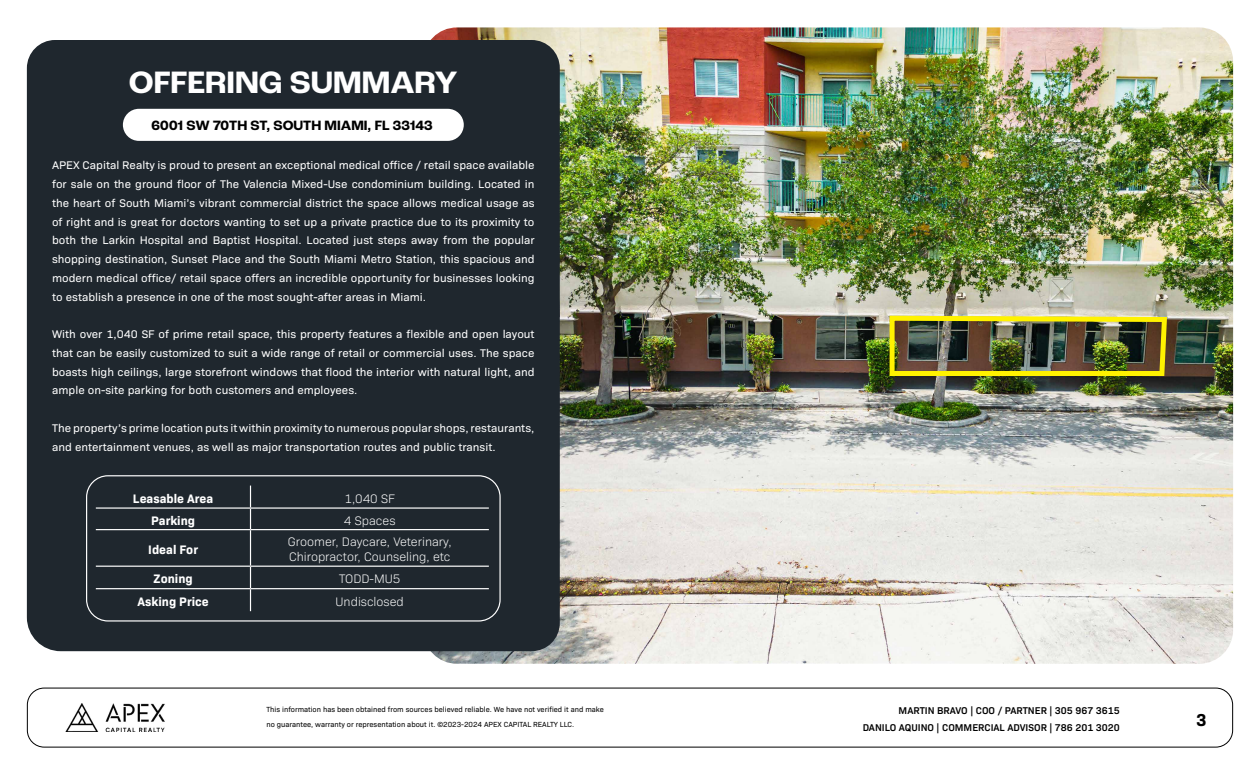
<style>
.page{position:relative;width:1260px;height:765px;background:#fff}
.page>*{position:absolute;margin:0;border:0;box-sizing:border-box;transform-origin:0 0}
.t1{font:700 32.5px "Roc Grotesk";color:#fff}
.t2{font:700 17.5px "Bio Sans";color:#000}
.t3{font:700 14.12px "Roc Grotesk";color:#000}
.t4{font:300 12.5px/15px "Bio Sans";color:#fff}
.t5{font:700 12.5px "Bio Sans";color:#fff}
.t6{font:11.25px/18.8px "Bio Sans";color:#fff;text-align:justify;scale:1.04 1}
.t7{font:600 10px/17.5px "Bio Sans";color:#000;text-align:right}
.t8{font:7.5px/15px "Bio Sans";color:#000}
</style>
<div class="page">
<div style="left:27px;top:688px;width:1206px;height:60px;border:1px solid #000;border-radius:17px"></div>
<img style="left:423px;top:27px;width:810px;height:637px">
<div style="left:27px;top:40px;width:533px;height:611px;background:#1f272e"></div>
<div style="left:123px;top:109px;width:341px;height:32px;background:#fff;border-radius:16px"></div>
<img style="left:887px;top:313px;width:283px;height:66px">
<div style="left:86px;top:475px;width:415px;height:147px;border:1px solid #fff;border-radius:21px"></div>
<hr style="left:96px;top:507px;width:155px;height:2px;background:#fff">
<hr style="left:251px;top:507px;width:238px;height:2px;background:#fff">
<svg style="left:250px;top:486px;width:1px;height:43px"></svg>
<hr style="left:96px;top:529px;width:155px;height:1px;background:#fff">
<hr style="left:251px;top:529px;width:238px;height:1px;background:#fff">
<hr style="left:250px;top:530px;width:1px;height:36px;background:#fff">
<hr style="left:96px;top:566px;width:155px;height:1px;background:#fff">
<hr style="left:251px;top:566px;width:238px;height:1px;background:#fff">
<hr style="left:96px;top:588px;width:155px;height:1px;background:#fff">
<hr style="left:251px;top:588px;width:238px;height:1px;background:#fff">
<svg style="left:250px;top:567px;width:1px;height:44px"></svg>
<h1 class="t1" style="left:129px;top:62px;width:331px">OFFERING SUMMARY</h1>
<p class="t3" style="left:152px;top:117px;width:283px">6001 SW 70TH ST, SOUTH MIAMI, FL 33143</p>
<p class="t6" style="left:52px;top:155px;width:465px">APEX Capital Realty is proud to present an exceptional medical office / retail space available for sale on the ground floor of The Valencia Mixed-Use condominium building. Located in the heart of South Miami’s vibrant commercial district the space allows medical usage as of right and is great for doctors wanting to set up a private practice due to its proximity to both the Larkin Hospital and Baptist Hospital. Located just steps away from the popular shopping destination, Sunset Place and the South Miami Metro Station, this spacious and modern medical office/ retail space offers an incredible opportunity for businesses looking to establish a presence in one of the most sought-after areas in Miami.</p>
<p class="t6" style="left:52px;top:324px;width:465px">With over 1,040 SF of prime retail space, this property features a flexible and open layout that can be easily customized to suit a wide range of retail or commercial uses. The space boasts high ceilings, large storefront windows that flood the interior with natural light, and ample on-site parking for both customers and employees.</p>
<p class="t6" style="left:52px;top:418px;width:465px">The property’s prime location puts it within proximity to numerous popular shops, restaurants, and entertainment venues, as well as major transportation routes and public transit.</p>
<p class="t5" style="left:133px;top:489px;width:82px">Leasable Area</p>
<p class="t4" style="left:345px;top:490px;width:52px">1,040 SF</p>
<p class="t5" style="left:151px;top:511px;width:45px">Parking</p>
<p class="t4" style="left:344px;top:512px;width:53px">4 Spaces</p>
<p class="t5" style="left:148px;top:540px;width:51px">Ideal For</p>
<p class="t4" style="left:288px;top:534px;width:165px">Groomer, Daycare, Veterinary,<br>Chiropractor, Counseling, etc</p>
<p class="t5" style="left:154px;top:570px;width:41px">Zoning</p>
<p class="t4" style="left:339px;top:571px;width:63px">TODD-MU5</p>
<p class="t5" style="left:138px;top:592px;width:73px">Asking Price</p>
<p class="t4" style="left:336px;top:593px;width:70px">Undisclosed</p>
<p class="t8" style="left:266px;top:701px;width:339px">This information has been obtained from sources believed reliable. We have not verified it and make no guarantee, warranty or representation about it. ©2023-2024 APEX CAPITAL REALTY LLC.</p>
<p class="t7" style="left:863px;top:701px;width:259px">MARTIN BRAVO | COO / PARTNER | 305 967 3615<br>DANILO AQUINO | COMMERCIAL ADVISOR | 786 201 3020</p>
<h2 class="t2" style="left:1196px;top:707px;width:12px">3</h2>
</div>
